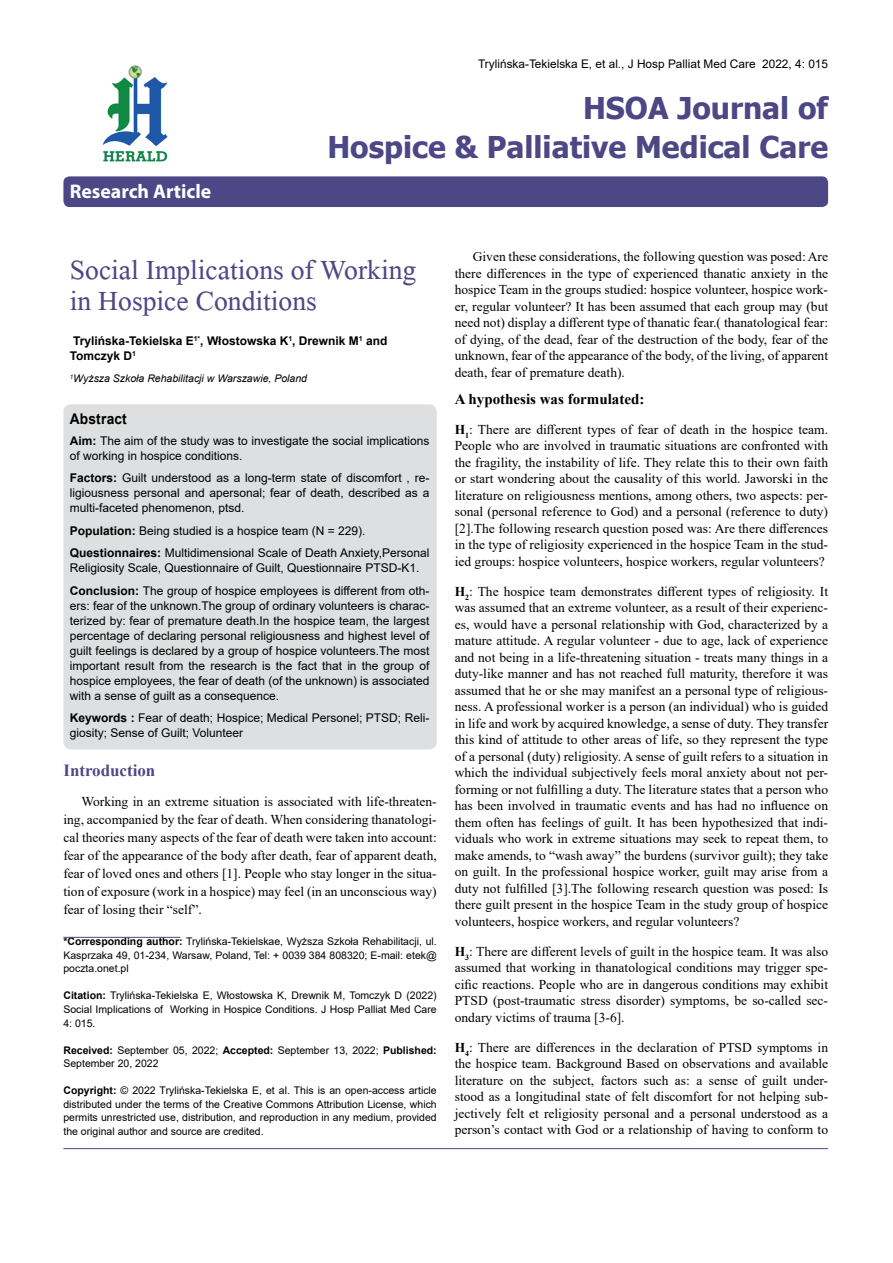
<style>
.page{position:relative;width:893px;height:1263px;background:#fff}
.page>*{position:absolute;margin:0;border:0;box-sizing:border-box;transform-origin:0 0}
.t1{font:41.25px/31.5px "Microsoft Himalaya";color:#4d4785}
.t2{font:700 30px/39px "Tahoma";color:#4d4785;text-align:right}
.t3{font:700 19.8px "Myriad Hebrew";color:#fff}
.t4{font:700 16.95px "Times New Roman";color:#4d4785}
.t5{font:700 15px "Times New Roman";color:#000}
.t6{font:700 14.85px "Arial";letter-spacing:.015em;color:#000;scale:.93 1}
.t7{font:13.5px/16.5px "Times New Roman";color:#000;text-align:justify}
.t8{font:12px/15px "Arial";color:#000}
.t9{font:700 12px/15px "Arial";color:#000}
.t10{font:11.85px "Arial";color:#000}
.t11{font:10.5px/13.5px "Arial";color:#000;text-align:justify}
.t12{font:italic 10.5px "Arial";color:#000}
.s1{font-weight:700}
</style>
<div class="page">
<div style="left:63px;top:176px;width:765px;height:31px;background:#4d4785;border-radius:6px"></div>
<hr style="left:63px;top:937px;width:117px;height:1px;background:#4d4785">
<img style="left:102px;top:65px;width:66px;height:97px">
<hr style="left:63px;top:1148px;width:765px;height:1px;background:#4d4785">
<div style="left:63px;top:404px;width:374px;height:345px;background:#dedfe0;border-radius:8px"></div>
<h3 class="t3" style="left:70px;top:180px;width:143px">Research Article</h3>
<p class="t10" style="left:478px;top:56px;width:351px">Trylińska-Tekielska E, et al., J Hosp Palliat Med Care 2022, 4: 015</p>
<h2 class="t2" style="left:327px;top:89px;width:502px">HSOA Journal of<br>Hospice &amp; Palliative Medical Care</h2>
<h1 class="t1" style="left:70px;top:249px;width:348px">Social Implications of Working in Hospice Conditions</h1>
<p class="t9" style="left:70px;top:333px;width:319px">Trylińska-Tekielska E<sup>1*</sup>, Włostowska K<sup>1</sup>, Drewnik M<sup>1</sup> and<br>Tomczyk D<sup>1</sup></p>
<p class="t12" style="left:70px;top:372px;width:239px"><sup>1</sup>Wyższa Szkoła Rehabilitacji w Warszawie, Poland</p>
<p class="t6" style="left:70px;top:408px;width:63px">Abstract</p>
<p class="t8" style="left:70px;top:433px;width:361px"><span class="s1">Aim:</span> The aim of the study was to investigate the social implications of working in hospice conditions.</p>
<p class="t8" style="left:70px;top:470px;width:361px;text-align:justify"><span class="s1">Factors:</span> Guilt understood as a long-term state of discomfort , re&shy;ligiousness personal and apersonal; fear of death, described as a multi-faceted phenomenon, ptsd.</p>
<p class="t8" style="left:70px;top:519px;width:361px;line-height:22.5px"><span class="s1">Population:</span> Being studied is a hospice team (N = 229).<br><span class="s1">Questionnaires:</span> Multidimensional Scale of Death Anxiety,Personal</p>
<p class="t8" style="left:70px;top:556px;width:361px;line-height:22.5px">Religiosity Scale, Questionnaire of Guilt, Questionnaire PTSD-K1.<br><span class="s1">Conclusion:</span> The group of hospice employees is different from oth-</p>
<p class="t8" style="left:70px;top:598px;width:361px;text-align:justify">ers: fear of the unknown.The group of ordinary volunteers is charac&shy;terized by: fear of premature death.In the hospice team, the largest percentage of declaring personal religiousness and highest level of guilt feelings is declared by a group of hospice volunteers.The most important result from the research is the fact that in the group of hospice employees, the fear of death (of the unknown) is associated with a sense of guilt as a consequence.</p>
<p class="t8" style="left:70px;top:710px;width:361px"><span class="s1">Keywords :</span> Fear of death; Hospice; Medical Personel; PTSD; Reli&shy;giosity; Sense of Guilt; Volunteer</p>
<p class="t4" style="left:63px;top:758px;width:93px">Introduction</p>
<p class="t7" style="left:63px;top:792px;width:375px;line-height:18px;text-indent:18px">Working in an extreme situation is associated with life-threaten&shy;ing, accompanied by the fear of death. When considering thanatologi&shy;cal theories many aspects of the fear of death were taken into account: fear of the appearance of the body after death, fear of apparent death, fear of loved ones and others [1]. People who stay longer in the situa&shy;tion of exposure (work in a hospice) may feel (in an unconscious way) fear of losing their “self”.</p>
<p class="t11" style="left:63px;top:935px;width:375px"><span class="s1">*Corresponding author:</span> Trylińska-Tekielskae, Wyższa Szkoła Rehabilitacji, ul.<br>Kasprzaka 49, 01-234, Warsaw, Poland, Tel: + 0039 384 808320; E-mail: etek@ poczta.onet.pl</p>
<p class="t11" style="left:63px;top:989px;width:375px"><span class="s1">Citation:</span> Trylińska-Tekielska E, Włostowska K, Drewnik M, Tomczyk D (2022)<br>Social Implications of Working in Hospice Conditions. J Hosp Palliat Med Care 4: 015.</p>
<p class="t11" style="left:63px;top:1043px;width:375px"><span class="s1">Received:</span> September 05, 2022; <span class="s1">Accepted:</span> September 13, 2022; <span class="s1">Published:<br></span>September 20, 2022</p>
<p class="t11" style="left:63px;top:1083px;width:375px"><span class="s1">Copyright:</span> © 2022 Trylińska-Tekielska E, et al. This is an open-access article distributed under the terms of the Creative Commons Attribution License, which permits unrestricted use, distribution, and reproduction in any medium, provided the original author and source are credited.</p>
<p class="t7" style="left:455px;top:248px;width:375px;text-indent:18px">Given these considerations, the following question was posed: Are there differences in the type of experienced thanatic anxiety in the hospice Team in the groups studied: hospice volunteer, hospice work&shy;er, regular volunteer? It has been assumed that each group may (but need not) display a different type of thanatic fear.( thanatological fear: of dying, of the dead, fear of the destruction of the body, fear of the unknown, fear of the appearance of the body, of the living, of apparent death, fear of premature death).</p>
<p class="t5" style="left:455px;top:388px;width:191px">A hypothesis was formulated:</p>
<p class="t7" style="left:455px;top:421px;width:375px"><span class="s1">H</span><sub>1</sub>: There are different types of fear of death in the hospice team.<br>People who are involved in traumatic situations are confronted with the fragility, the instability of life. They relate this to their own faith or start wondering about the causality of this world. Jaworski in the literature on religiousness mentions, among others, two aspects: per&shy;sonal (personal reference to God) and a personal (reference to duty) [2].The following research question posed was: Are there differences in the type of religiosity experienced in the hospice Team in the stud&shy;ied groups: hospice volunteers, hospice workers, regular volunteers?</p>
<p class="t7" style="left:455px;top:583px;width:375px"><span class="s1">H</span><sub>2</sub>: The hospice team demonstrates different types of religiosity. It was assumed that an extreme volunteer, as a result of their experienc&shy;es, would have a personal relationship with God, characterized by a mature attitude. A regular volunteer - due to age, lack of experience and not being in a life-threatening situation - treats many things in a duty-like manner and has not reached full maturity, therefore it was assumed that he or she may manifest an a personal type of religious&shy;ness. A professional worker is a person (an individual) who is guided in life and work by acquired knowledge, a sense of duty. They transfer this kind of attitude to other areas of life, so they represent the type of a personal (duty) religiosity. A sense of guilt refers to a situation in which the individual subjectively feels moral anxiety about not per&shy;forming or not fulfilling a duty. The literature states that a person who has been involved in traumatic events and has had no influence on them often has feelings of guilt. It has been hypothesized that indi&shy;viduals who work in extreme situations may seek to repeat them, to make amends, to “wash away” the burdens (survivor guilt); they take on guilt. In the professional hospice worker, guilt may arise from a duty not fulfilled [3].The following research question was posed: Is there guilt present in the hospice Team in the study group of hospice volunteers, hospice workers, and regular volunteers?</p>
<p class="t7" style="left:455px;top:943px;width:375px"><span class="s1">H</span><sub>3</sub>: There are different levels of guilt in the hospice team. It was also assumed that working in thanatological conditions may trigger spe&shy;cific reactions. People who are in dangerous conditions may exhibit PTSD (post-traumatic stress disorder) symptoms, be so-called sec&shy;ondary victims of trauma [3-6].</p>
<p class="t7" style="left:455px;top:1039px;width:375px"><span class="s1">H</span><sub>4</sub>: There are differences in the declaration of PTSD symptoms in the hospice team. Background Based on observations and available literature on the subject, factors such as: a sense of guilt under&shy;stood as a longitudinal state of felt discomfort for not helping sub&shy;jectively felt et religiosity personal and a personal understood as a person’s contact with God or a relationship of having to conform to</p>
</div>
